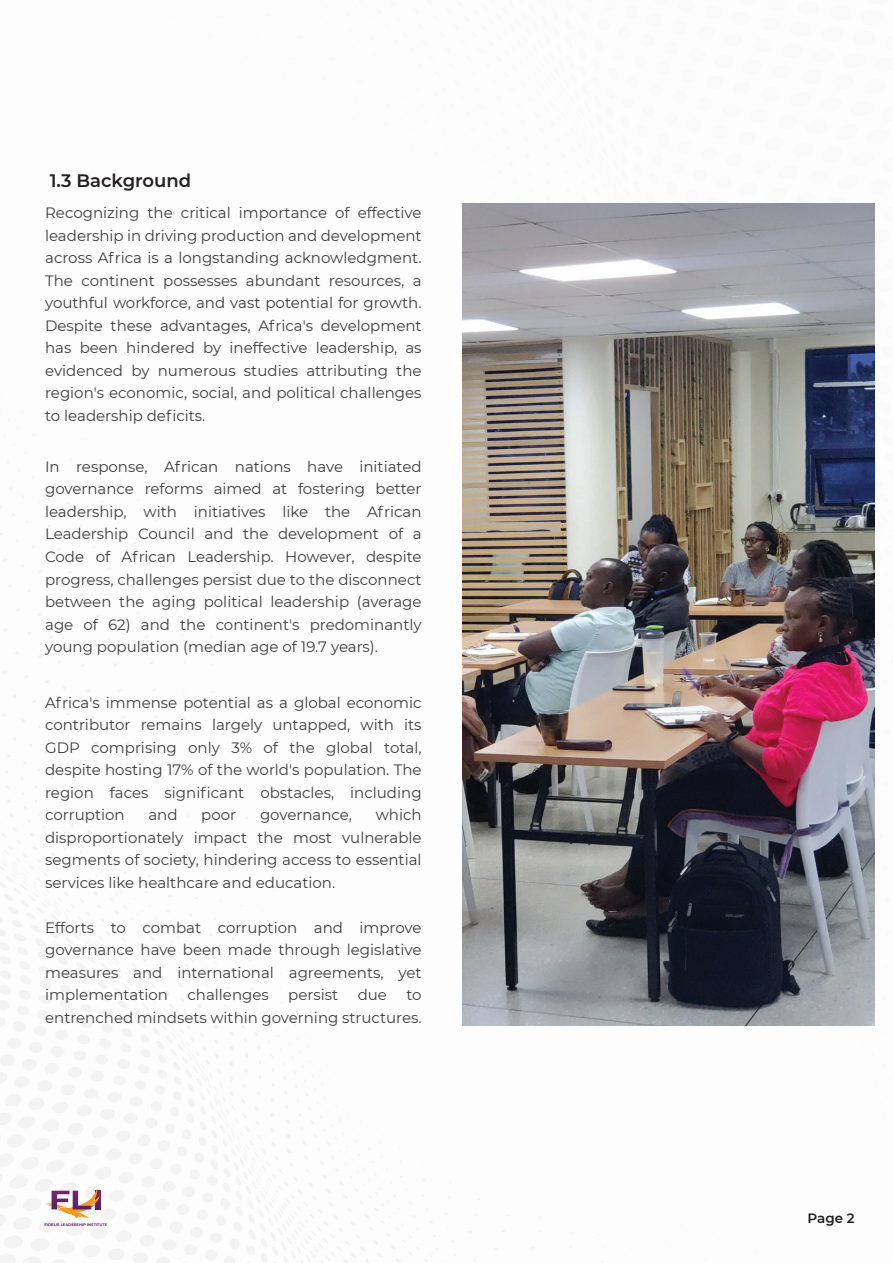
<style>
.page{position:relative;width:893px;height:1263px;background:#fff}
.page>*{position:absolute;margin:0;border:0;box-sizing:border-box;transform-origin:0 0}
.t1{font:600 18px "Montserrat";color:#231f20}
.t2{font:15px/22.5px "Montserrat";color:#3e3e3f;text-align:justify}
.t3{font:600 13.5px "Montserrat";color:#231f20}
.t4{font:700 3.75px "Montserrat";color:#672671}
</style>
<div class="page">
<img style="left:0;top:203px;width:541px;height:1059px">
<img style="left:463px;top:203px;width:412px;height:823px">
<svg style="left:45px;top:1188px;width:55px;height:30px"></svg>
<p class="t1" style="left:50px;top:167px;width:143px">1.3 Background</p>
<p class="t2" style="left:45px;top:201px;width:378px">Recognizing the critical importance of effective leadership in driving production and development across Africa is a longstanding acknowledgment.<br>The continent possesses abundant resources, a youthful workforce, and vast potential for growth.<br>Despite these advantages, Africa's development has been hindered by ineffective leadership, as evidenced by numerous studies attributing the region's economic, social, and political challenges to leadership deficits.</p>
<p class="t2" style="left:45px;top:455px;width:378px">In response, African nations have initiated governance reforms aimed at fostering better leadership, with initiatives like the African Leadership Council and the development of a Code of African Leadership. However, despite progress, challenges persist due to the disconnect between the aging political leadership (average age of 62) and the continent's predominantly young population (median age of 19.7 years).</p>
<p class="t2" style="left:45px;top:690px;width:378px">Africa's immense potential as a global economic contributor remains largely untapped, with its GDP comprising only 3% of the global total, despite hosting 17% of the world's population. The region faces significant obstacles, including corruption</p>
<p class="t2" style="left:45px;top:803px;width:378px;text-indent:331px">which disproportionately impact the most vulnerable segments of society, hindering access to essential services like healthcare and education.</p>
<p class="t2" style="left:45px;top:915px;width:378px">Efforts to combat corruption and improve governance have been made through legislative measures and international agreements, yet implementation</p>
<p class="t2" style="left:148px;top:803px;width:31px">and</p>
<p class="t2" style="left:201px;top:803px;width:36px">poor</p>
<p class="t2" style="left:260px;top:803px;width:94px">governance,</p>
<p class="t2" style="left:188px;top:983px;width:83px">challenges</p>
<p class="t2" style="left:288px;top:983px;width:51px">persist</p>
<p class="t2" style="left:358px;top:983px;width:31px">due</p>
<p class="t2" style="left:45px;top:983px;width:378px;text-align:right">to<br>entrenched mindsets within governing structures.</p>
<p class="t4" style="left:45px;top:1222px;width:64px">FIDELIS LEADERSHIP INSTITUTE</p>
<p class="t3" style="left:808px;top:1209px;width:49px">Page 2</p>
</div>
